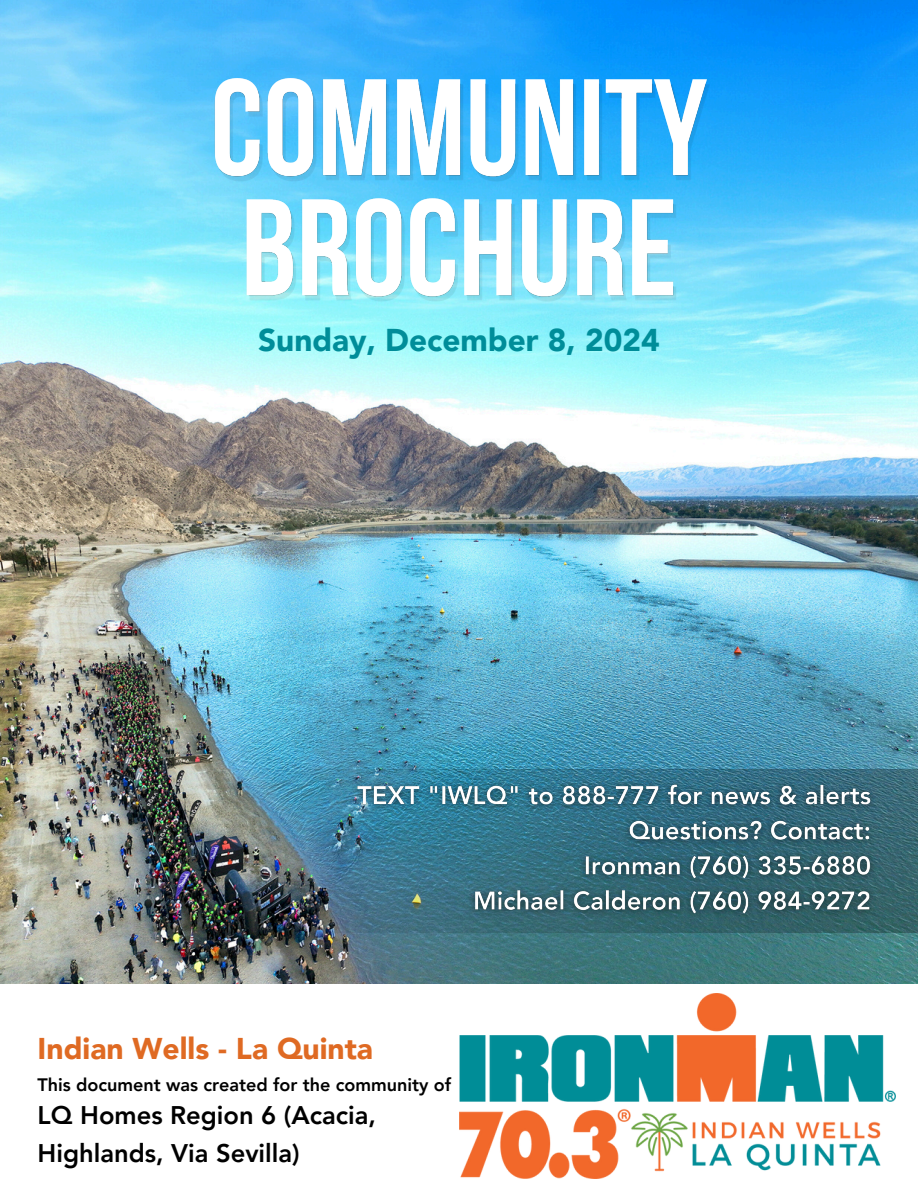
<style>
.page{position:relative;width:918px;height:1188px;background:#fff}
.page>*{position:absolute;margin:0;border:0;box-sizing:border-box;transform-origin:0 0}
.t1{font:900 31.5px "Avenir LT Pro";color:#008d99}
.t2{font:900 30px "Avenir LT Pro";color:#df6a23}
.t3{font:800 25.5px/37.2px "Avenir LT Pro";color:#000}
.t4{font:800 18px "Avenir LT Pro";color:#000}
</style>
<div class="page">
<img style="left:0;top:0;width:918px;height:984px">
<img style="left:232px;top:770px;width:686px;height:163px">
<img style="left:459px;top:993px;width:437px;height:186px">
<img style="left:210px;top:73px;width:505px;height:257px">
<img style="left:346px;top:773px;width:538px;height:154px">
<p class="t1" style="left:258px;top:327px;width:403px">Sunday, December 8, 2024</p>
<p class="t2" style="left:38px;top:1036px;width:337px">Indian Wells - La Quinta</p>
<p class="t4" style="left:38px;top:1077px;width:415px">This document was created for the community of</p>
<p class="t3" style="left:38px;top:1099px;width:340px">LQ Homes Region 6 (Acacia,<br>Highlands, Via Sevilla)</p>
</div>
